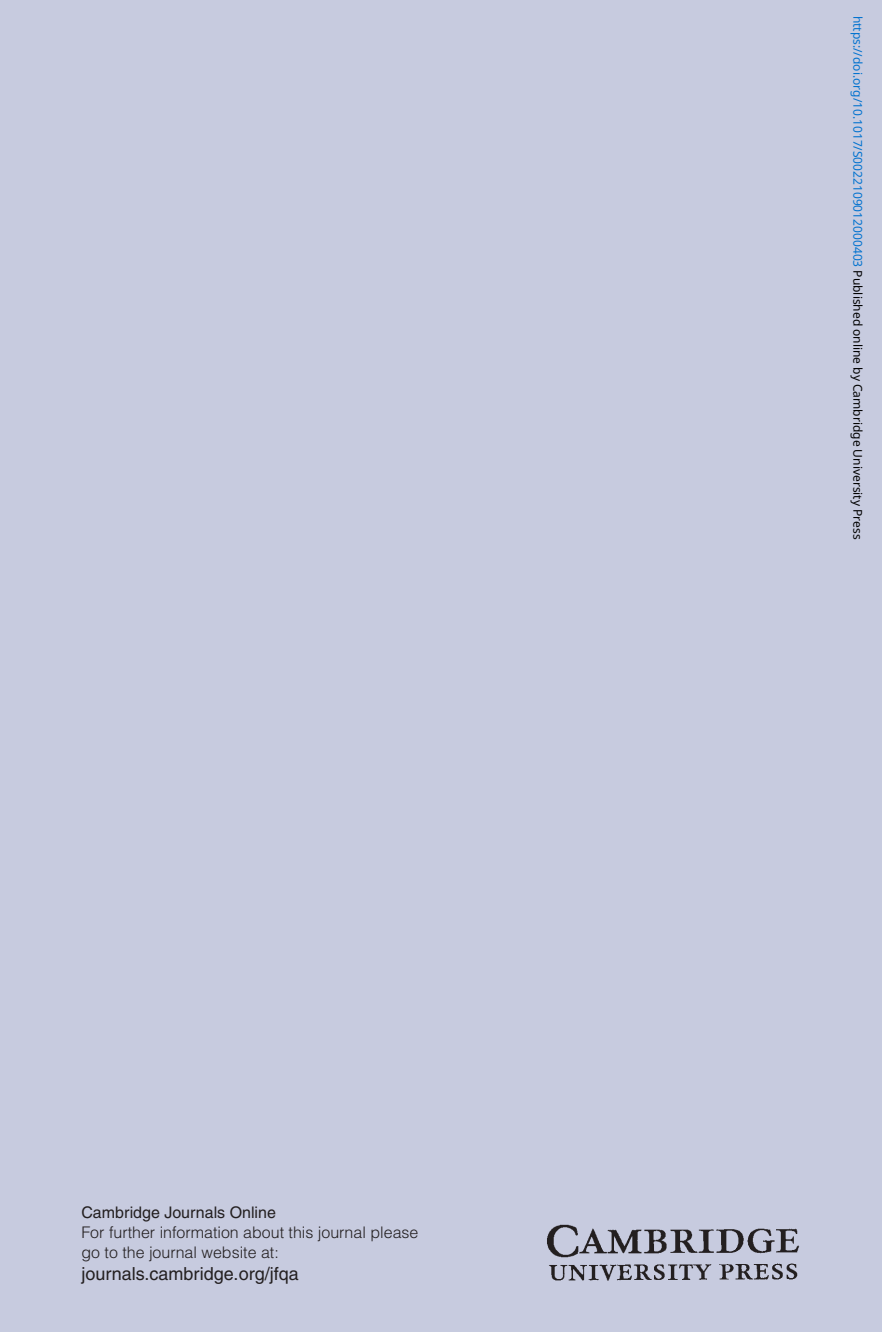
<style>
.page{position:relative;width:882px;height:1332px;background:#c7cbdf}
.page>*{position:absolute;margin:0;border:0;box-sizing:border-box;transform-origin:0 0}
.t1{font:18px "Helvetica";color:#231f20}
.t2{font:300 16px/20px "Helvetica";color:#231f20}
.t3{font:16px "Helvetica";color:#231f20}
.t4{font:12px "Noto Sans";color:#0172cf}
.s1{color:#000}
</style>
<div class="page">
<img style="left:547px;top:1224px;width:253px;height:57px">
<h2 class="t3" style="left:81px;top:1206px;width:196px">Cambridge Journals Online</h2>
<h2 class="t2" style="left:81px;top:1224px;width:339px">For further information about this journal please go to the journal website at:</h2>
<h1 class="t1" style="left:81px;top:1267px;width:219px">journals.cambridge.org/jfqa</h1>
<p class="t4" style="left:866px;top:16px;width:525px;rotate:90deg">https://doi.org/10.1017/S0022109012000403 <span class="s1">Published online by Cambridge University Press</span></p>
</div>
